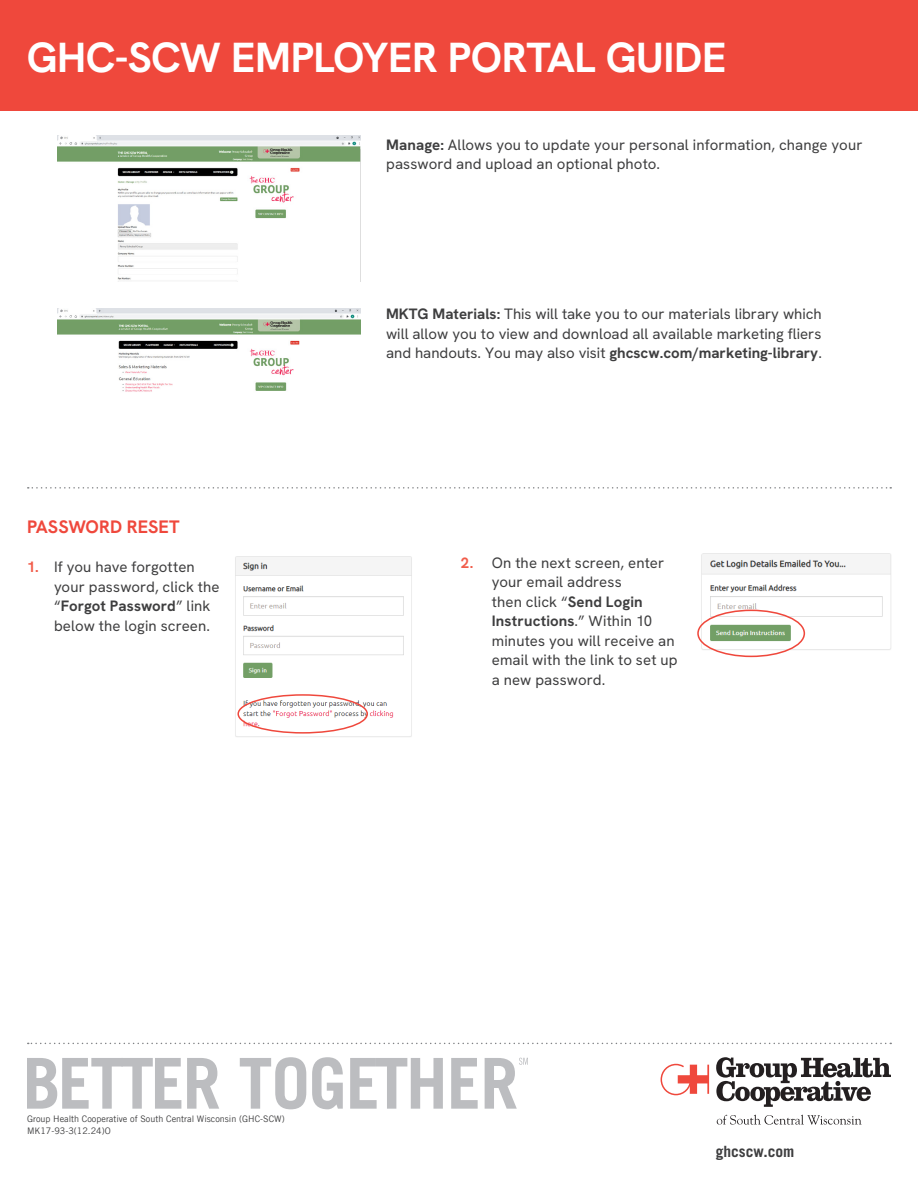
<style>
.page{position:relative;width:918px;height:1188px;background:#fff}
.page>*{position:absolute;margin:0;border:0;box-sizing:border-box;transform-origin:0 0}
.t1{font:700 42px "Hanken Grotesk";letter-spacing:-.01em;color:#fff}
.t2{font:700 18px "Hanken Grotesk";letter-spacing:-.005em;color:#ef483c}
.t3{font:700 15.45px "Trade Gothic LT Com";color:#3e3e3f}
.t4{font:15px/19.5px "Hanken Grotesk";letter-spacing:.01em;color:#3e3e3f}
.t5{font:9px/12px "Trade Gothic LT Com";color:#3e3e3f}
.s1{font-weight:700}
.s2{font-weight:700;color:#f15d4b}
</style>
<div class="page">
<img style="left:235px;top:556px;width:177px;height:181px">
<div style="left:237px;top:694px;width:131px;height:40px;border:2px solid #ef483c;border-radius:50%"></div>
<svg style="left:28px;top:1043px;width:863px;height:1px"></svg>
<svg style="left:716px;top:1057px;width:175px;height:50px"></svg>
<svg style="left:660px;top:1063px;width:49px;height:33px"></svg>
<svg style="left:717px;top:1115px;width:145px;height:10px"></svg>
<svg style="left:27px;top:1058px;width:154px;height:51px"></svg>
<svg style="left:187px;top:1058px;width:32px;height:51px"></svg>
<svg style="left:240px;top:1057px;width:66px;height:52px"></svg>
<svg style="left:312px;top:1057px;width:31px;height:52px"></svg>
<svg style="left:350px;top:1058px;width:93px;height:51px"></svg>
<svg style="left:451px;top:1058px;width:27px;height:51px"></svg>
<svg style="left:485px;top:1058px;width:43px;height:51px"></svg>
<div style="left:0;top:0;width:918px;height:111px;background:#ef483c"></div>
<svg style="left:28px;top:487px;width:863px;height:2px"></svg>
<img style="left:57px;top:135px;width:303px;height:147px">
<img style="left:57px;top:309px;width:303px;height:83px">
<img style="left:697px;top:553px;width:194px;height:98px">
<div style="left:697px;top:610px;width:108px;height:47px;border:2px solid #ef483c;border-radius:50%"></div>
<p class="t1" style="left:27px;top:30px;width:701px">GHC-SCW EMPLOYER PORTAL GUIDE</p>
<p class="t4" style="left:386px;top:134px;width:478px"><span class="s1">Manage:</span> Allows you to update your personal information, change your password and upload an optional photo.</p>
<p class="t4" style="left:386px;top:304px;width:437px;text-align:justify"><span class="s1">MKTG Materials:</span> This will take you to our materials library which will allow you to view and download all available marketing fliers and handouts. You may also visit <span class="s1">ghcscw.com/marketing-library</span>.</p>
<p class="t2" style="left:27px;top:515px;width:154px">PASSWORD RESET</p>
<p class="t4" style="left:54px;top:557px;width:167px;text-indent:-27px"><span class="s2">1.</span> If you have forgotten your password, click the “<span class="s1">Forgot Password</span>” link below the login screen.</p>
<p class="t4" style="left:492px;top:553px;width:187px;text-indent:-31px"><span class="s2">2.</span> On the next screen, enter your email address<br>then click “<span class="s1">Send Login<br>Instructions</span>.” Within 10 minutes you will receive an email with the link to set up a new password.</p>
<p class="t5" style="left:27px;top:1113px;width:259px">Group Health Cooperative of South Central Wisconsin (GHC-SCW)<br>MK17-93-3(12.24)O</p>
<p class="t3" style="left:716px;top:1142px;width:80px">ghcscw.com</p>
</div>
